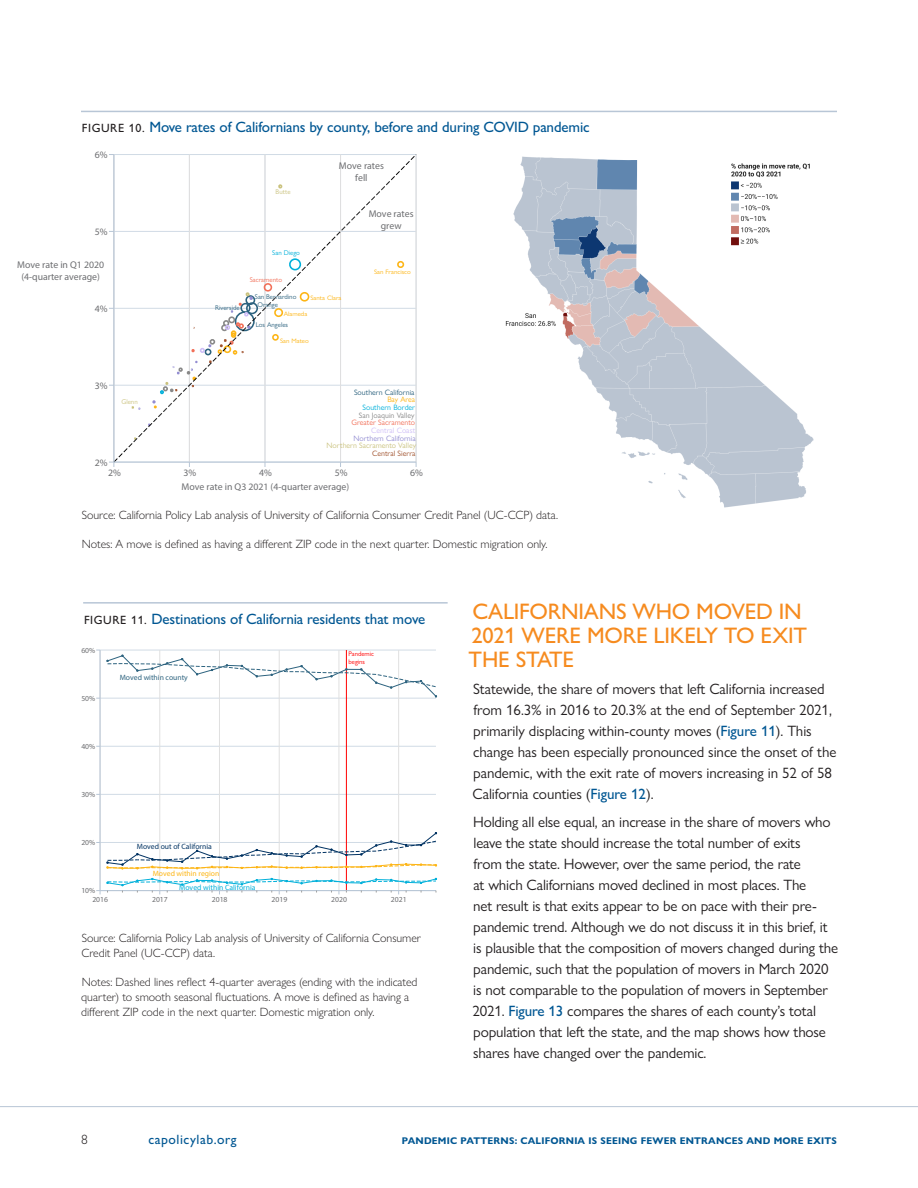
<style>
.page{position:relative;width:918px;height:1188px;background:#fff}
.page>*{position:absolute;margin:0;border:0;box-sizing:border-box;transform-origin:0 0}
.HEADER_1{font:500 22.5px/24px "Gill Sans Nova";letter-spacing:-.01em;color:#f68b1f}
.BODY{font:15px/21px "Gill Sans Nova";letter-spacing:-.01em;color:#231f20}
.TABLE___FIGURE_title{font:500 15px "Gill Sans Nova";letter-spacing:-.01em;color:#005793}
.t1{font:500 13.5px "Gill Sans Nova";letter-spacing:.04em;color:#005793}
.t2{font:300 13.5px "Gill Sans Nova";color:#231f20}
.Source-Note{font:300 12px/15px "Gill Sans Nova";letter-spacing:-.005em;color:#231f20}
.t3{font:9.75px/11.7px "Gill Sans Nova";color:#6d6e71;text-align:center}
.t4{font:700 9.75px "Gill Sans Nova";letter-spacing:.02em;color:#005793}
.t5{font:7.8px/7.6px "Gill Sans Nova";color:#cac27e;text-align:right}
.t6{font:7.65px "Gill Sans Nova";color:#6d6e71}
.t7{font:7.65px/14.4px "Gill Sans Nova";color:#00b0da}
.t8{font:7.65px "Gill Sans Nova";color:#003262}
.t9{font:7.65px "Gill Sans Nova";color:#2d637f}
.t10{font:6.9px/7.8px "Gill Sans Nova";color:#2d637f}
.t11{font:6.9px "Gill Sans Nova";color:#cac27e}
.t12{font:6.9px "Gill Sans Nova";color:#f27059}
.t13{font:6.9px "Gill Sans Nova";color:#00b0da}
.t14{font:6.75px/8.1px "Gill Sans Nova";color:#f00}
.t15{font:6.45px "Gill Sans Nova";color:#fdb515;scale:1.07 1}
.s1{font-size:12px;color:#231f20}
.s2{color:#2d637f}
.s3{color:#fdb515}
.s4{color:#00b0da}
.s5{color:#888}
.s6{color:#f27059}
.s7{color:#cfbff7}
.s8{color:#938dd2}
.s9{color:#a0522d}
.s10{font-weight:500;color:#005793}
</style>
<div class="page">
<hr style="left:83px;top:602px;width:365px;height:2px;background:#b8c6d6">
<hr style="left:81px;top:111px;width:756px;height:1px;background:#b8c6d6">
<img style="left:505px;top:156px;width:309px;height:352px">
<hr style="left:100px;top:842px;width:336px;height:1px;background:#d1dbe5">
<hr style="left:100px;top:794px;width:336px;height:1px;background:#d1dbe5">
<hr style="left:100px;top:746px;width:336px;height:1px;background:#d1dbe5">
<hr style="left:100px;top:698px;width:336px;height:1px;background:#d1dbe5">
<hr style="left:100px;top:650px;width:336px;height:1px;background:#d1dbe5">
<hr style="left:160px;top:650px;width:1px;height:241px;background:#e0e0e0">
<hr style="left:219px;top:650px;width:1px;height:241px;background:#e0e0e0">
<hr style="left:279px;top:650px;width:1px;height:241px;background:#e0e0e0">
<hr style="left:339px;top:650px;width:1px;height:241px;background:#e0e0e0">
<hr style="left:398px;top:650px;width:1px;height:241px;background:#e0e0e0">
<hr style="left:346px;top:650px;width:1px;height:241px;background:#f00">
<svg style="left:106px;top:655px;width:331px;height:42px"></svg>
<svg style="left:106px;top:832px;width:331px;height:37px"></svg>
<hr style="left:100px;top:650px;width:1px;height:241px;background:#b8c6d6">
<svg style="left:96px;top:878px;width:341px;height:16px"></svg>
<svg style="left:109px;top:154px;width:308px;height:313px"></svg>
<hr style="left:0;top:1106px;width:918px;height:1px;background:#b8c6d6">
<p class="TABLE___FIGURE_title" style="left:82px;top:118px;width:509px"><span class="s1">FIGURE 10.</span> Move rates of Californians by county, before and during COVID pandemic</p>
<p class="t3" style="left:95px;top:149px;width:14px">6%</p>
<p class="t3" style="left:95px;top:226px;width:14px">5%</p>
<p class="t3" style="left:17px;top:259px;width:88px">Move rate in Q1 2020 (4-quarter average)</p>
<p class="t3" style="left:95px;top:302px;width:14px">4%</p>
<p class="t3" style="left:95px;top:379px;width:14px">3%</p>
<p class="t11" style="left:121px;top:398px;width:18px">Glenn</p>
<p class="t3" style="left:95px;top:456px;width:14px">2%</p>
<p class="t10" style="left:215px;top:304px;width:26px">Riverside</p>
<p class="t11" style="left:276px;top:187px;width:17px">Butte</p>
<p class="t13" style="left:272px;top:249px;width:29px">San Diego</p>
<p class="t12" style="left:250px;top:275px;width:34px">Sacramento</p>
<p class="t10" style="left:257px;top:293px;width:40px;text-indent:-3px">San Bernardino<br>Orange</p>
<p class="t3" style="left:339px;top:160px;width:47px">Move rates fell</p>
<p class="t3" style="left:369px;top:208px;width:46px">Move rates grew</p>
<p class="t15" style="left:310px;top:294px;width:31px">Santa Clara</p>
<p class="t15" style="left:374px;top:268px;width:36px">San Francisco</p>
<p class="t15" style="left:284px;top:310px;width:24px">Alameda</p>
<p class="t15" style="left:280px;top:337px;width:28px">San Mateo</p>
<p class="t10" style="left:256px;top:321px;width:34px">Los Angeles</p>
<p class="t5" style="left:327px;top:388px;width:91px"><span class="s2">Southern California<br></span><span class="s3">Bay Area<br></span><span class="s4">Southern Border<br></span><span class="s5">San Joaquin Valley<br></span><span class="s6">Greater Sacramento<br></span><span class="s7">Central Coast<br></span><span class="s8">Northern California<br></span>Northern Sacramento Valley<br><span class="s9">Central Sierra</span></p>
<p class="t3" style="left:108px;top:467px;width:14px">2%</p>
<p class="t3" style="left:184px;top:467px;width:14px">3%</p>
<p class="t3" style="left:259px;top:467px;width:14px">4%</p>
<p class="t3" style="left:335px;top:467px;width:14px">5%</p>
<p class="t3" style="left:410px;top:467px;width:14px">6%</p>
<p class="t3" style="left:182px;top:481px;width:169px">Move rate in Q3 2021 (4-quarter average)</p>
<p class="Source-Note" style="left:82px;top:508px;width:478px">Source: California Policy Lab analysis of University of California Consumer Credit Panel (UC-CCP) data.</p>
<p class="Source-Note" style="left:82px;top:536px;width:467px">Notes: A move is defined as having a different ZIP code in the next quarter. Domestic migration only.</p>
<p class="TABLE___FIGURE_title" style="left:84px;top:610px;width:343px"><span class="s1">FIGURE 11.</span> Destinations of California residents that move</p>
<p class="t6" style="left:81px;top:645px;width:15px">60%</p>
<p class="t6" style="left:81px;top:694px;width:15px">50%</p>
<p class="t6" style="left:81px;top:742px;width:15px">40%</p>
<p class="t6" style="left:81px;top:790px;width:15px">30%</p>
<p class="t6" style="left:81px;top:838px;width:15px">20%</p>
<p class="t6" style="left:81px;top:886px;width:15px">10%</p>
<p class="t9" style="left:120px;top:673px;width:70px">Moved within county</p>
<p class="t8" style="left:137px;top:841px;width:76px">Moved out of California</p>
<p class="t7" style="left:179px;top:866px;width:78px;text-indent:-27px"><span class="s3">Moved within region<br></span>Moved within California</p>
<p class="t14" style="left:349px;top:650px;width:27px">Pandemic begins</p>
<p class="t6" style="left:92px;top:894px;width:17px">2016</p>
<p class="t6" style="left:152px;top:894px;width:17px">2017</p>
<p class="t6" style="left:212px;top:894px;width:17px">2018</p>
<p class="t6" style="left:272px;top:894px;width:17px">2019</p>
<p class="t6" style="left:331px;top:894px;width:17px">2020</p>
<p class="t6" style="left:391px;top:894px;width:17px">2021</p>
<p class="Source-Note" style="left:81px;top:931px;width:341px">Source: California Policy Lab analysis of University of California Consumer<br>Credit Panel (UC-CCP) data.</p>
<p class="Source-Note" style="left:81px;top:974px;width:338px">Notes: Dashed lines reflect 4-quarter averages (ending with the indicated quarter) to smooth seasonal fluctuations. A move is defined as having a different ZIP code in the next quarter. Domestic migration only.</p>
<p class="HEADER_1" style="left:469px;top:599px;width:340px">CALIFORNIANS WHO MOVED IN<br>2021 WERE MORE LIKELY TO EXIT<br>THE STATE</p>
<p class="BODY" style="left:473px;top:679px;width:365px">Statewide, the share of movers that left California increased from 16.3% in 2016 to 20.3% at the end of September 2021, primarily displacing within-county moves (<span class="s10">Figure 11</span>). This change has been especially pronounced since the onset of the pandemic, with the exit rate of movers increasing in 52 of 58<br>California counties (<span class="s10">Figure 12</span>).</p>
<p class="BODY" style="left:472px;top:811px;width:367px">Holding all else equal, an increase in the share of movers who leave the state should increase the total number of exits<br>from the state. However, over the same period, the rate<br>at which Californians moved declined in most places. The<br>net result is that exits appear to be on pace with their pre&shy;pandemic trend. Although we do not discuss it in this brief, it is plausible that the composition of movers changed during the pandemic, such that the population of movers in March 2020 is not comparable to the population of movers in September 2021. <span class="s10">Figure 13</span> compares the shares of each county’s total population that left the state, and the map shows how those shares have changed over the pandemic.</p>
<p class="t2" style="left:81px;top:1131px;width:8px">8</p>
<p class="t1" style="left:148px;top:1131px;width:90px">capolicylab.org</p>
<p class="t4" style="left:402px;top:1135px;width:437px">PANDEMIC PATTERNS: CALIFORNIA IS SEEING FEWER ENTRANCES AND MORE EXITS</p>
</div>
